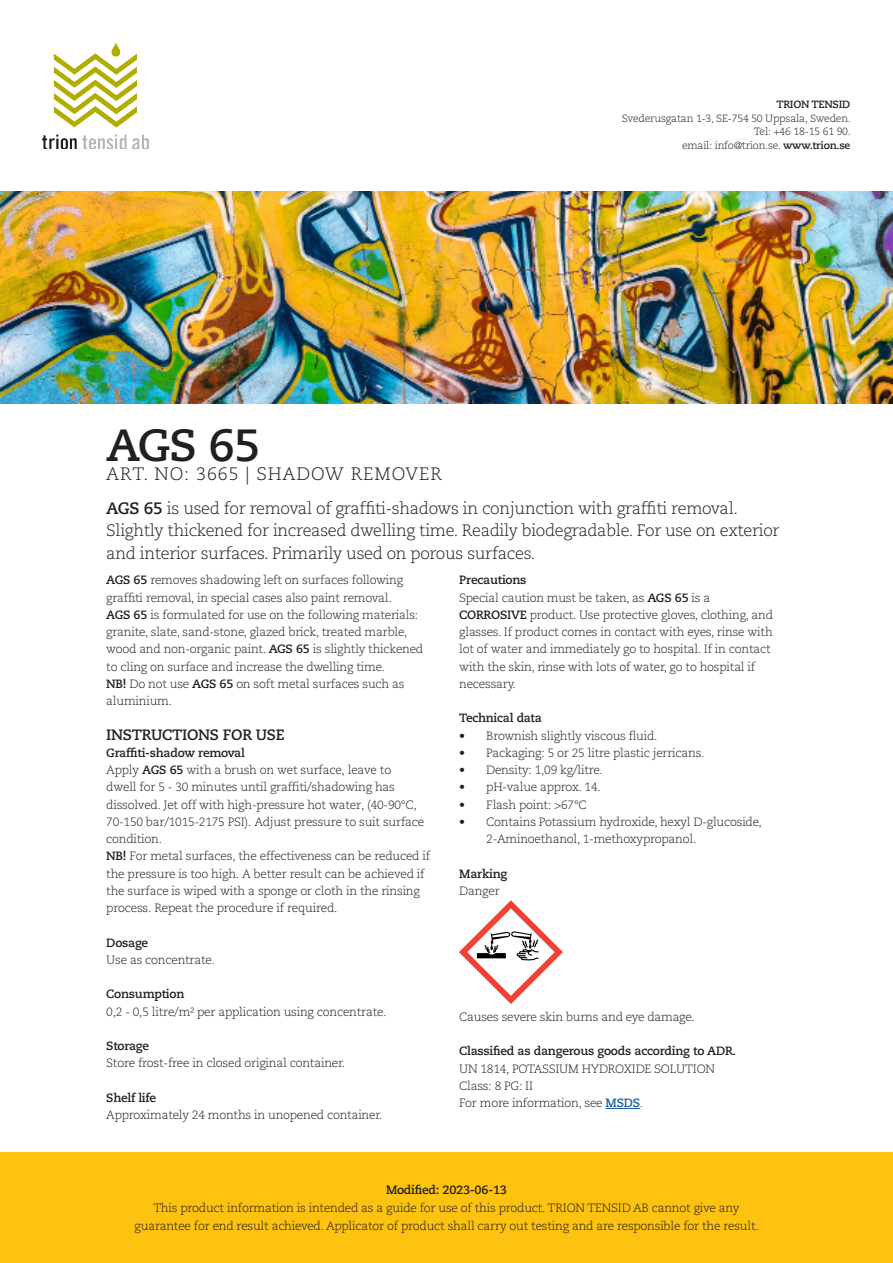
<style>
.page{position:relative;width:893px;height:1263px;background:#fff}
.page>*{position:absolute;margin:0;border:0;box-sizing:border-box;transform-origin:0 0}
.Rubrik{font:700 45px "Caecilia LT Std";color:#231f20}
.Rubrik-2{font:300 18px "Caecilia LT Std";letter-spacing:.05em;color:#231f20}
.Ingress{font:300 16.5px/22.5px "Caecilia LT Std";letter-spacing:-.02em;color:#231f20}
.Rubrik_2{font:700 15px "Caecilia LT Std";letter-spacing:-.02em;color:#231f20}
.Brödtext{font:300 12px/17.2px "Caecilia LT Std";letter-spacing:-.02em;color:#231f20}
.Brödtext-2{font:700 12px "Caecilia LT Std";letter-spacing:-.02em;color:#231f20}
.Rubrik_3{font:300 12px "Caecilia LT Std";letter-spacing:-.02em;color:#231f20}
.Rubrik_3-2{font:700 12px "Caecilia LT Std";letter-spacing:-.02em;color:#231f20}
.t1{font:300 10.5px "Caecilia LT Std";letter-spacing:-.02em;color:#231f20}
.t2{font:700 10.5px "Caecilia LT Std";letter-spacing:-.02em;color:#231f20}
.s1{font-weight:700}
.s2{font-weight:700;color:#175d9e}
</style>
<div class="page">
<div style="left:0;top:1152px;width:893px;height:111px;background:#fec210"></div>
<img style="left:0;top:191px;width:893px;height:213px">
<img style="left:43px;top:43px;width:106px;height:106px">
<img style="left:459px;top:901px;width:103px;height:103px">
<hr style="left:606px;top:1108px;width:34px;height:1px;background:#175d9e">
<p class="Rubrik" style="left:106px;top:418px;width:156px">AGS 65</p>
<p class="Rubrik-2" style="left:106px;top:464px;width:337px">ART. NO: 3665 | SHADOW REMOVER</p>
<p class="t2" style="left:776px;top:98px;width:76px">TRION TENSID</p>
<p class="t1" style="left:622px;top:112px;width:231px">Svederusgatan 1-3, SE-754 50 Uppsala, Sweden.</p>
<p class="t1" style="left:754px;top:126px;width:99px">Tel: +46 18-15 61 90.</p>
<p class="t1" style="left:682px;top:139px;width:170px">email: info@trion.se. <span class="s1">www.trion.se</span></p>
<p class="Ingress" style="left:106px;top:497px;width:675px"><span class="s1">AGS 65</span> is used for removal of graffiti-shadows in conjunction with graffiti removal.<br>Slightly thickened for increased dwelling time. Readily biodegradable. For use on exterior and interior surfaces. Primarily used on porous surfaces.</p>
<p class="Brödtext" style="left:106px;top:572px;width:298px"><span class="s1">AGS 65</span> removes shadowing left on surfaces following graffiti removal, in special cases also paint removal.</p>
<p class="Brödtext" style="left:106px;top:606px;width:318px"><span class="s1">AGS 65</span> is formulated for use on the following materials: granite, slate, sand-stone, glazed brick, treated marble, wood and non-organic paint. <span class="s1">AGS 65</span> is slightly thickened to cling on surface and increase the dwelling time.</p>
<p class="Brödtext" style="left:106px;top:675px;width:300px"><span class="s1">NB!</span> Do not use <span class="s1">AGS 65</span> on soft metal surfaces such as aluminium.</p>
<p class="Rubrik_2" style="left:106px;top:725px;width:180px">INSTRUCTIONS FOR USE</p>
<p class="Rubrik_3-2" style="left:106px;top:746px;width:140px">Graffiti-shadow removal</p>
<p class="Brödtext" style="left:106px;top:762px;width:319px">Apply <span class="s1">AGS 65</span> with a brush on wet surface, leave to dwell for 5 - 30 minutes until graffiti/shadowing has dissolved. Jet off with high-pressure hot water, (40-90°C, 70-150 bar/1015-2175 PSI). Adjust pressure to suit surface condition.</p>
<p class="Brödtext" style="left:106px;top:848px;width:325px"><span class="s1">NB!</span> For metal surfaces, the effectiveness can be reduced if the pressure is too high. A better result can be achieved if the surface is wiped with a sponge or cloth in the rinsing process. Repeat the procedure if required.</p>
<p class="Rubrik_3-2" style="left:106px;top:935px;width:44px">Dosage</p>
<p class="Brödtext" style="left:106px;top:951px;width:110px">Use as concentrate.</p>
<p class="Brödtext-2" style="left:106px;top:987px;width:80px">Consumption</p>
<p class="Brödtext" style="left:106px;top:1003px;width:282px">0,2 - 0,5 litre/m² per application using concentrate.</p>
<p class="Rubrik_3-2" style="left:106px;top:1039px;width:44px">Storage</p>
<p class="Brödtext" style="left:106px;top:1055px;width:240px">Store frost-free in closed original container.</p>
<p class="Rubrik_3-2" style="left:106px;top:1091px;width:51px">Shelf life</p>
<p class="Rubrik_3" style="left:106px;top:1108px;width:278px">Approximately 24 months in unopened container.</p>
<p class="Rubrik_3-2" style="left:459px;top:573px;width:69px">Precautions</p>
<p class="Brödtext" style="left:459px;top:589px;width:253px">Special caution must be taken, as <span class="s1">AGS 65</span> is a</p>
<p class="Brödtext" style="left:459px;top:606px;width:315px"><span class="s1">CORROSIVE</span> product. Use protective gloves, clothing, and glasses. If product comes in contact with eyes, rinse with lot of water and immediately go to hospital. If in contact with the skin, rinse with lots of water, go to hospital if necessary.</p>
<p class="Rubrik_3-2" style="left:459px;top:711px;width:84px">Technical data</p>
<p class="Brödtext" style="left:459px;top:727px;width:200px">• Brownish slightly viscous fluid.</p>
<p class="Brödtext" style="left:459px;top:744px;width:247px">• Packaging: 5 or 25 litre plastic jerricans.</p>
<p class="Brödtext" style="left:459px;top:762px;width:145px">• Density: 1,09 kg/litre.</p>
<p class="Brödtext" style="left:459px;top:779px;width:143px">• pH-value approx. 14.</p>
<p class="Brödtext" style="left:459px;top:796px;width:129px">• Flash point: &gt;67°C</p>
<p class="Brödtext" style="left:486px;top:813px;width:277px;text-indent:-27px">• Contains Potassium hydroxide, hexyl D-glucoside,<br>2-Aminoethanol, 1-methoxypropanol.</p>
<p class="Brödtext-2" style="left:459px;top:866px;width:50px">Marking</p>
<p class="Brödtext" style="left:459px;top:882px;width:42px">Danger</p>
<p class="Rubrik_3" style="left:459px;top:1010px;width:237px">Causes severe skin burns and eye damage.</p>
<p class="Brödtext-2" style="left:459px;top:1044px;width:278px">Classified as dangerous goods according to ADR.</p>
<p class="Brödtext" style="left:459px;top:1060px;width:257px">UN 1814, POTASSIUM HYDROXIDE SOLUTION</p>
<p class="Brödtext" style="left:459px;top:1077px;width:75px">Class: 8 PG: II</p>
<p class="Brödtext" style="left:459px;top:1095px;width:186px">For more information, see <span class="s2">MSDS</span>.</p>
<p class="Brödtext-2" style="left:386px;top:1183px;width:122px">Modified: 2023-06-13</p>
<p class="Brödtext" style="left:135px;top:1199px;width:626px;line-height:18px;text-align:center">This product information is intended as a guide for use of this product. TRION TENSID AB cannot give any guarantee for end result achieved. Applicator of product shall carry out testing and are responsible for the result.</p>
</div>
